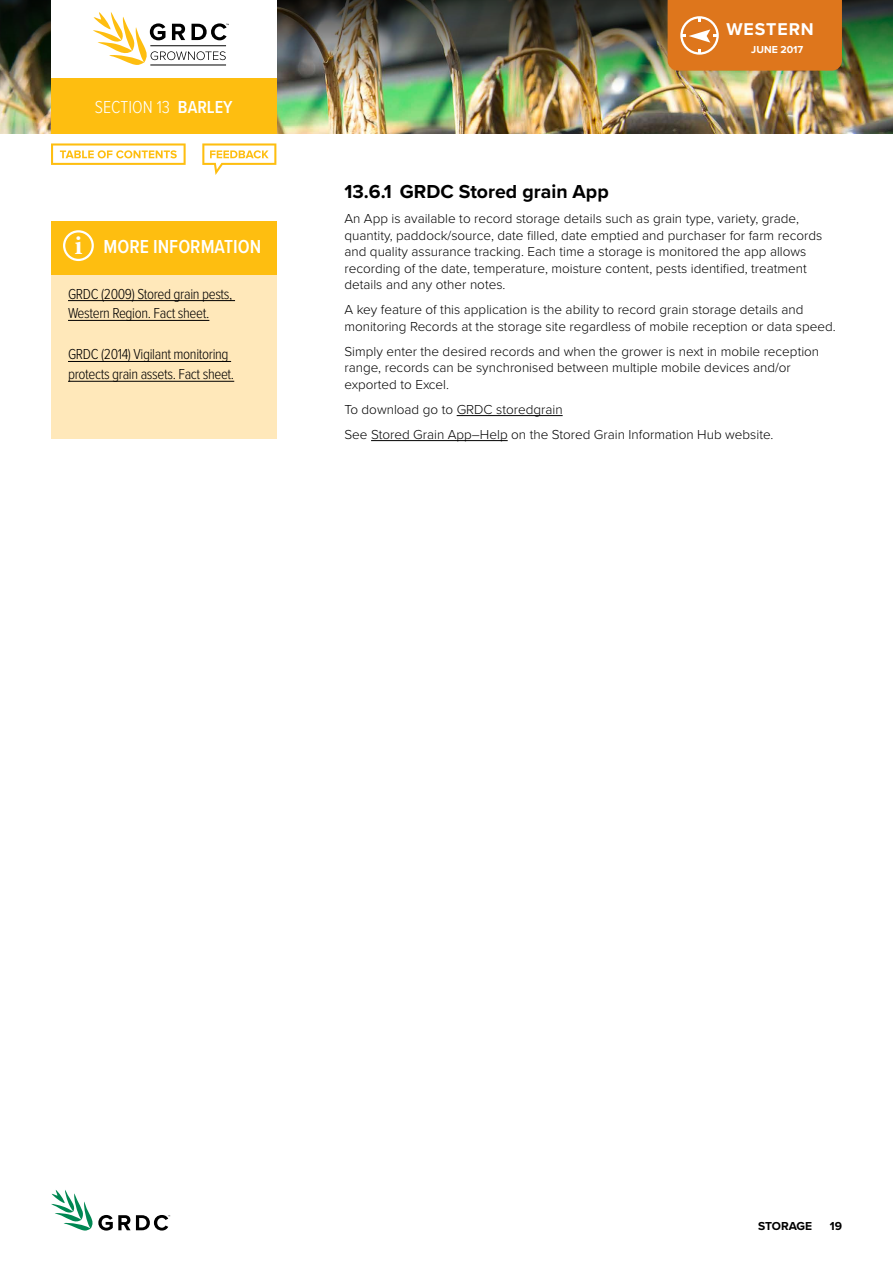
<style>
.page{position:relative;width:893px;height:1263px;background:#fff}
.page>*{position:absolute;margin:0;border:0;box-sizing:border-box;transform-origin:0 0}
.t1{font:700 19.5px "Proxima Nova";color:#000}
.t2{font:600 19.5px "Proxima Nova Cond";color:#fff}
.t3{font:300 18px "Proxima Nova Cond";color:#fff}
.t4{font:700 17.7px "Proxima Nova";letter-spacing:.05em;color:#fff}
.t5{font:300 15px/19.8px "Proxima Nova Cond";letter-spacing:-.025em;color:#000}
.t6{font:300 13.5px/16.5px "Proxima Nova";color:#000}
.t7{font:700 12px "Proxima Nova";color:#000}
.t8{font:700 10.5px "Proxima Nova";color:#fff}
.s1{font-weight:600}
.s2{font-family:"Minion Pro";font-weight:700;font-size:27px}
</style>
<div class="page">
<img style="left:0;top:117px;width:893px;height:16px">
<img style="left:0;top:0;width:893px;height:117px">
<svg style="left:51px;top:1190px;width:119px;height:41px"></svg>
<div style="left:51px;top:0;width:225px;height:81px;background:#fff"></div>
<div style="left:51px;top:78px;width:225px;height:55px;background:#febe10"></div>
<div style="left:668px;top:0;width:174px;height:71px;background:#de761c"></div>
<hr style="left:150px;top:65px;width:76px;height:1px;background:#000">
<svg style="left:93px;top:12px;width:136px;height:53px"></svg>
<hr style="left:457px;top:415px;width:106px;height:1px;background:#000">
<hr style="left:371px;top:440px;width:137px;height:1px;background:#000">
<div style="left:51px;top:222px;width:225px;height:217px;background:#ffe8ba"></div>
<hr style="left:68px;top:300px;width:167px;height:1px;background:#000">
<hr style="left:68px;top:320px;width:141px;height:1px;background:#000">
<hr style="left:68px;top:361px;width:163px;height:1px;background:#000">
<hr style="left:68px;top:381px;width:166px;height:1px;background:#000">
<div style="left:51px;top:221px;width:225px;height:54px;background:#febe10"></div>
<div style="left:63px;top:230px;width:31px;height:31px;border:2px solid #fff;border-radius:50%"></div>
<svg style="left:51px;top:143px;width:135px;height:22px"></svg>
<svg style="left:202px;top:143px;width:74px;height:32px"></svg>
<h2 class="t3" style="left:95px;top:94px;width:94px">Section 13 <span class="s1">BARLEY</span></h2>
<h1 class="t2" style="left:74px;top:232px;width:188px"><span class="s2">i</span> MORE INFORMATION</h1>
<p class="t5" style="left:68px;top:283px;width:166px">GRDC (2009) Stored grain pests,<br>Western Region. Fact sheet.</p>
<p class="t5" style="left:68px;top:344px;width:168px">GRDC (2014) Vigilant monitoring protects grain assets. Fact sheet.</p>
<h3 class="t4" style="left:726px;top:19px;width:89px">WESTERN</h3>
<p class="t8" style="left:751px;top:41px;width:13px">JUNE</p>
<p class="t8" style="left:780px;top:41px;width:24px">2017</p>
<h1 class="t1" style="left:344px;top:177px;width:266px">13.6.1 GRDC STORED GRAIN APP</h1>
<p class="t6" style="left:344px;top:210px;width:479px">An App is available to record storage details such as grain type, variety, grade, quantity, paddock/source, date filled, date emptied and purchaser for farm records and quality assurance tracking. Each time a storage is monitored the app allows recording of the date, temperature, moisture content, pests identified, treatment details and any other notes.</p>
<p class="t6" style="left:344px;top:301px;width:493px">A key feature of this application is the ability to record grain storage details and monitoring Records at the storage site regardless of mobile reception or data speed.</p>
<p class="t6" style="left:344px;top:342px;width:476px">Simply enter the desired records and when the grower is next in mobile reception range, records can be synchronised between multiple mobile devices and/or exported to Excel.</p>
<p class="t6" style="left:344px;top:396px;width:431px;line-height:25px">To download go to GRDC storedgrain<br>See Stored Grain App–Help on the Stored Grain Information Hub website.</p>
<p class="t7" style="left:765px;top:1217px;width:47px">TORAGE</p>
<p class="t7" style="left:830px;top:1217px;width:14px">19</p>
</div>
